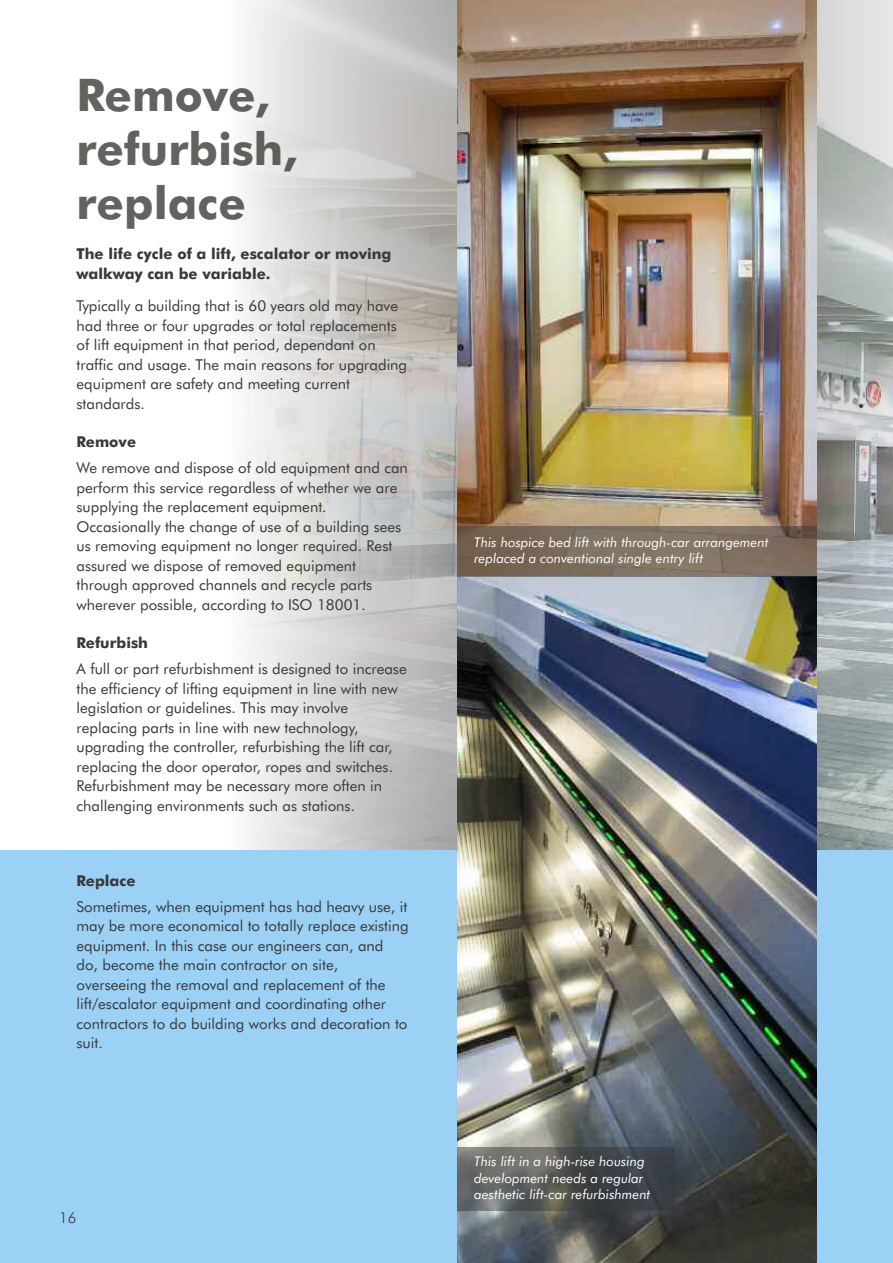
<style>
.page{position:relative;width:893px;height:1263px;background:#fff}
.page>*{position:absolute;margin:0;border:0;box-sizing:border-box;transform-origin:0 0}
.t1{font:700 45px/54px "Futura BT";color:rgb(68 69 64/.84)}
.t2{font:15px/19.5px "Futura BT";color:#39383a}
.t3{font:700 15px/19.5px "Futura BT";color:#39383a}
.t4{font:300 15px "Futura BT";color:#39383a}
.t5{font:italic 13.5px/16.2px "Futura BT";color:#fff}
</style>
<div class="page">
<svg style="left:241px;top:0;width:652px;height:850px"></svg>
<div style="left:0;top:850px;width:893px;height:413px;background:#9bd1f4"></div>
<img style="left:457px;top:0;width:359px;height:1263px">
<div style="left:457px;top:526px;width:359px;height:50px;background:#39383a;opacity:.5"></div>
<div style="left:457px;top:1147px;width:217px;height:64px;background:#39383a;opacity:.5"></div>
<h1 class="t1" style="left:77px;top:71px;width:222px">Remove, refurbish, replace</h1>
<p class="t3" style="left:77px;top:246px;width:316px">The life cycle of a lift, escalator or moving walkway can be variable.</p>
<p class="t2" style="left:77px;top:297px;width:332px">Typically a building that is 60 years old may have had three or four upgrades or total replacements of lift equipment in that period, dependant on traffic and usage. The main reasons for upgrading equipment are safety and meeting current standards.</p>
<p class="t3" style="left:77px;top:433px;width:61px">Remove</p>
<p class="t2" style="left:77px;top:459px;width:333px">We remove and dispose of old equipment and can perform this service regardless of whether we are supplying the replacement equipment.<br>Occasionally the change of use of a building sees us removing equipment no longer required. Rest assured we dispose of removed equipment through approved channels and recycle parts wherever possible, according to ISO 18001.</p>
<p class="t3" style="left:77px;top:634px;width:73px">Refurbish</p>
<p class="t2" style="left:77px;top:660px;width:332px">A full or part refurbishment is designed to increase the efficiency of lifting equipment in line with new legislation or guidelines. This may involve replacing parts in line with new technology, upgrading the controller, refurbishing the lift car, replacing the door operator, ropes and switches.<br>Refurbishment may be necessary more often in challenging environments such as stations.</p>
<p class="t3" style="left:77px;top:872px;width:61px">Replace</p>
<p class="t2" style="left:77px;top:898px;width:334px">Sometimes, when equipment has had heavy use, it may be more economical to totally replace existing equipment. In this case our engineers can, and do, become the main contractor on site, overseeing the removal and replacement of the lift/escalator equipment and coordinating other contractors to do building works and decoration to suit.</p>
<p class="t4" style="left:59px;top:1212px;width:19px">16</p>
<p class="t5" style="left:474px;top:535px;width:296px">This hospice bed lift with through-car arrangement replaced a conventional single entry lift</p>
<p class="t5" style="left:474px;top:1155px;width:178px">This lift in a high-rise housing development needs a regular aesthetic lift-car refurbishment</p>
</div>
